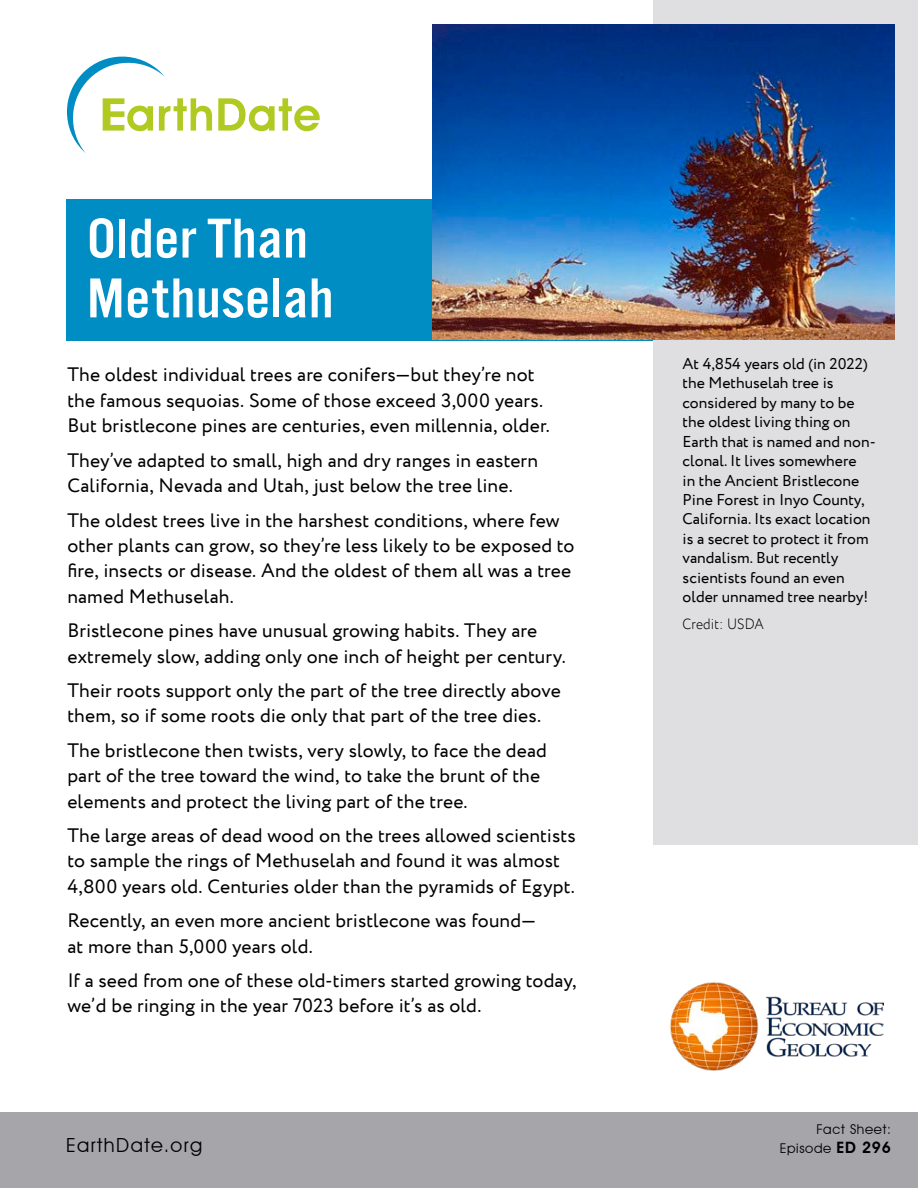
<style>
.page{position:relative;width:918px;height:1188px;background:#fff}
.page>*{position:absolute;margin:0;border:0;box-sizing:border-box;transform-origin:0 0}
.t1{font:58.35px/59.8px "Alternate Got No 3 D";letter-spacing:.01em;color:#fff;scale:1.1 1}
.t2{font:19.5px/25.3px "Circe";letter-spacing:.005em;color:#000}
.t3{font:19.5px "Avant Garde IT Cby BT";letter-spacing:.075em;color:#000}
.t4{font:15.75px/19.5px "Circe";color:#000}
.t5{font:300 15px "Circe";letter-spacing:.01em;color:#000;scale:.9 1}
.t6{font:13.5px/18.9px "Avant Garde IT Cby BT";letter-spacing:.05em;color:#000;text-align:right}
.s1{font-weight:600;font-size:15.75px}
</style>
<div class="page">
<div style="left:66px;top:199px;width:587px;height:142px;background:#008dc4"></div>
<div style="left:653px;top:0;width:265px;height:845px;background:#dfdee0"></div>
<svg style="left:67px;top:56px;width:145px;height:97px"></svg>
<svg style="left:218px;top:98px;width:102px;height:33px"></svg>
<img style="left:671px;top:983px;width:213px;height:88px">
<div style="left:0;top:1112px;width:918px;height:76px;background:#a5a5aa"></div>
<img style="left:433px;top:25px;width:462px;height:314px">
<h1 class="t1" style="left:87px;top:208px;width:226px">Older Than<br>Methuselah</h1>
<p class="t2" style="left:67px;top:363px;width:484px">The oldest individual trees are conifers—but they’re not the famous sequoias. Some of those exceed 3,000 years.<br>But bristlecone pines are centuries, even millennia, older.</p>
<p class="t2" style="left:67px;top:448px;width:472px">They’ve adapted to small, high and dry ranges in eastern<br>California, Nevada and Utah, just below the tree line.</p>
<p class="t2" style="left:67px;top:508px;width:509px">The oldest trees live in the harshest conditions, where few other plants can grow, so they’re less likely to be exposed to fire, insects or disease. And the oldest of them all was a tree named Methuselah.</p>
<p class="t2" style="left:67px;top:618px;width:500px">Bristlecone pines have unusual growing habits. They are extremely slow, adding only one inch of height per century.</p>
<p class="t2" style="left:67px;top:678px;width:495px">Their roots support only the part of the tree directly above them, so if some roots die only that part of the tree dies.</p>
<p class="t2" style="left:67px;top:738px;width:481px">The bristlecone then twists, very slowly, to face the dead part of the tree toward the wind, to take the brunt of the elements and protect the living part of the tree.</p>
<p class="t2" style="left:67px;top:823px;width:510px">The large areas of dead wood on the trees allowed scientists to sample the rings of Methuselah and found it was almost<br>4,800 years old. Centuries older than the pyramids of Egypt.</p>
<p class="t2" style="left:67px;top:909px;width:471px">Recently, an even more ancient bristlecone was found— at more than 5,000 years old.</p>
<p class="t2" style="left:67px;top:968px;width:511px">If a seed from one of these old-timers started growing today, we’d be ringing in the year 7023 before it’s as old.</p>
<p class="t3" style="left:66px;top:1134px;width:138px">EarthDate.org</p>
<p class="t4" style="left:683px;top:354px;width:195px">At 4,854 years old (in 2022) the Methuselah tree is considered by many to be the oldest living thing on<br>Earth that is named and non&shy;clonal. It lives somewhere<br>in the Ancient Bristlecone<br>Pine Forest in Inyo County,<br>California. Its exact location is a secret to protect it from vandalism. But recently scientists found an even older unnamed tree nearby!</p>
<p class="t5" style="left:683px;top:614px;width:92px">Credit: USDA</p>
<p class="t6" style="left:780px;top:1120px;width:113px">Fact Sheet:<br>Episode <span class="s1">ED 296</span></p>
</div>
